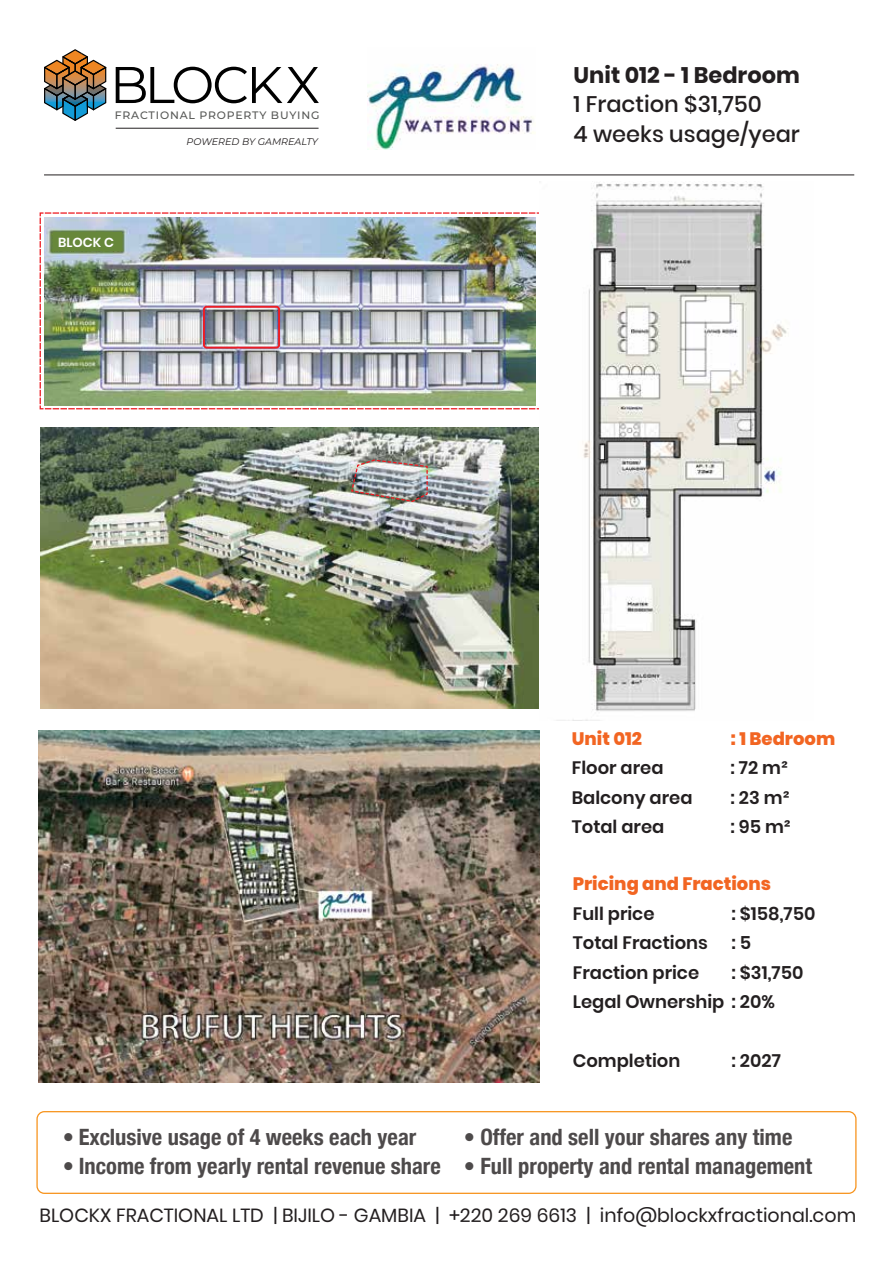
<style>
.page{position:relative;width:893px;height:1263px;background:#fff}
.page>*{position:absolute;margin:0;border:0;box-sizing:border-box;transform-origin:0 0}
.t1{font:51.45px "Montserrat";letter-spacing:-.06em;color:#010101}
.t2{font:700 condensed 22.5px "Helvetica Neue";color:#231f20}
.t3{font:500 22.5px/29.5px "Poppins";color:#231f20}
.t4{font:700 22.5px "Poppins";color:#231f20}
.t5{font:19.05px "Poppins";color:#231f20}
.t6{font:600 18px/29.5px "Poppins";color:#231f20}
.t7{font:800 18px "Poppins";color:#f26522}
.t8{font:600 13.05px "Poppins";color:#fff}
.t9{font:500 10.8px "Montserrat";letter-spacing:.075em;color:#575856}
.t10{font:italic 9.6px "Montserrat";color:#231f20}
</style>
<div class="page">
<svg style="left:44px;top:49px;width:62px;height:72px"></svg>
<hr style="left:116px;top:128px;width:203px;height:1px;background:#231f20">
<hr style="left:44px;top:174px;width:810px;height:1px;background:#231f20">
<img style="left:40px;top:428px;width:499px;height:280px">
<img style="left:350px;top:459px;width:78px;height:44px">
<img style="left:39px;top:212px;width:500px;height:198px">
<img style="left:368px;top:64px;width:167px;height:85px">
<img style="left:573px;top:183px;width:215px;height:537px">
<img style="left:38px;top:731px;width:502px;height:352px">
<div style="left:203px;top:306px;width:77px;height:43px;border:2px solid #ed1d24;border-radius:3px"></div>
<div style="left:36px;top:1111px;width:820px;height:83px;border:1px solid #f7941e;border-radius:7px"></div>
<h1 class="t1" style="left:110px;top:49px;width:211px">BLOCKX</h1>
<p class="t9" style="left:115px;top:108px;width:206px">FRACTIONAL PROPERTY BUYING</p>
<p class="t10" style="left:187px;top:135px;width:133px">POWERED BY GAMREALTY</p>
<p class="t8" style="left:58px;top:234px;width:57px">BLOCK C</p>
<p class="t4" style="left:574px;top:62px;width:228px">Unit 012 - 1 Bedroom</p>
<p class="t3" style="left:574px;top:90px;width:228px">1 Fraction $31,750<br>4 weeks usage/year</p>
<p class="t7" style="left:572px;top:728px;width:72px">Unit 012</p>
<p class="t7" style="left:731px;top:728px;width:106px">: 1 Bedroom</p>
<p class="t6" style="left:572px;top:753px;width:93px">Floor area</p>
<p class="t6" style="left:731px;top:753px;width:59px">: 72 m²</p>
<p class="t6" style="left:572px;top:783px;width:122px">Balcony area</p>
<p class="t6" style="left:731px;top:783px;width:60px">: 23 m²</p>
<p class="t6" style="left:572px;top:812px;width:94px">Total area</p>
<p class="t6" style="left:731px;top:812px;width:62px">: 95 m²</p>
<p class="t7" style="left:573px;top:873px;width:200px">Pricing and Fractions</p>
<p class="t6" style="left:573px;top:898px;width:83px">Full price</p>
<p class="t6" style="left:732px;top:898px;width:85px">: $158,750</p>
<p class="t6" style="left:573px;top:928px;width:137px">Total Fractions</p>
<p class="t6" style="left:732px;top:928px;width:21px">: 5</p>
<p class="t6" style="left:573px;top:957px;width:128px">Fraction price</p>
<p class="t6" style="left:573px;top:957px;width:232px;text-indent:159px">: $31,750<br>Legal Ownership : 20%</p>
<p class="t6" style="left:573px;top:1046px;width:109px">Completion</p>
<p class="t6" style="left:732px;top:1046px;width:51px">: 2027</p>
<p class="t2" style="left:62px;top:1118px;width:356px">• Exclusive usage of 4 weeks each year</p>
<p class="t2" style="left:464px;top:1118px;width:330px">• Offer and sell your shares any time</p>
<p class="t2" style="left:62px;top:1147px;width:752px">• Income from yearly rental revenue share • Full property and rental management</p>
<p class="t5" style="left:40px;top:1204px;width:818px">BLOCKX FRACTIONAL LTD | BIJILO - GAMBIA | +220 269 6613 | info@blockxfractional.com</p>
</div>
